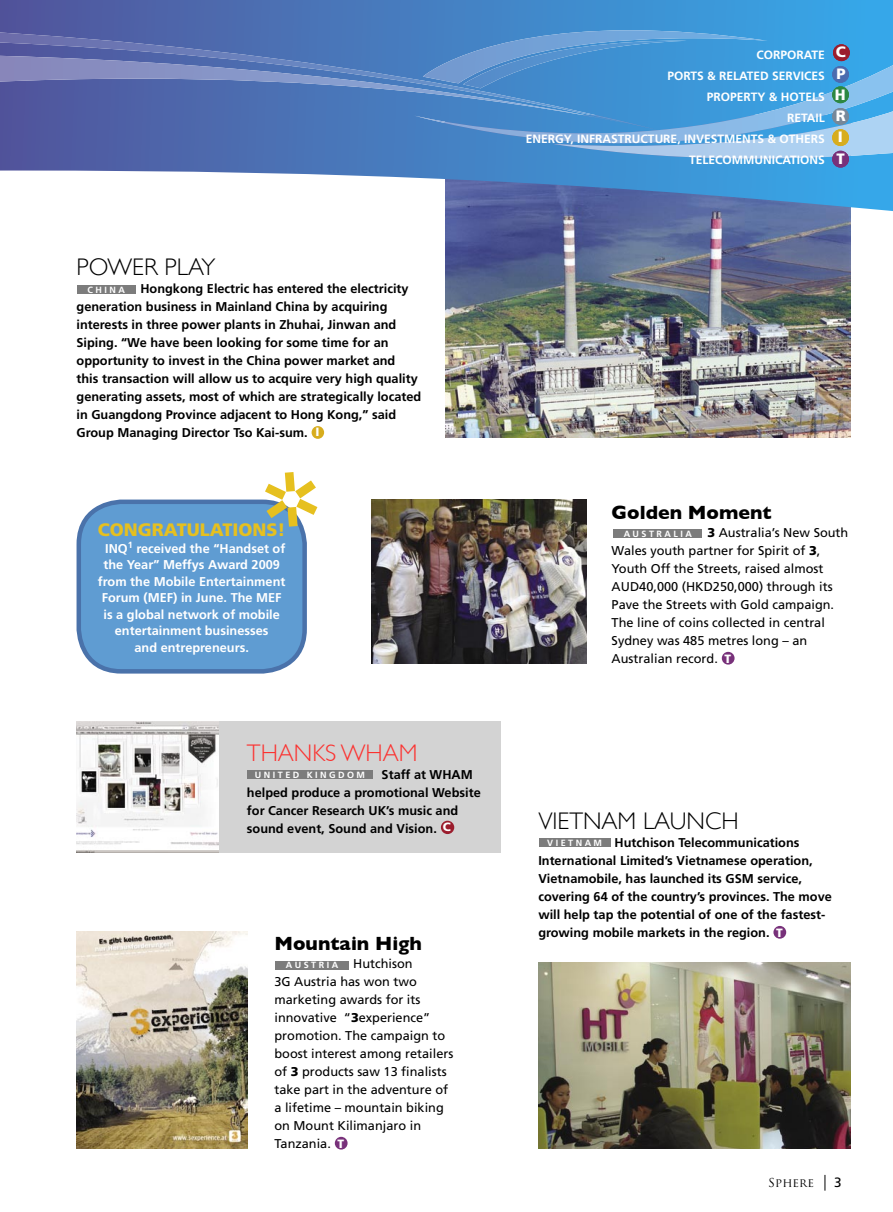
<style>
.page{position:relative;width:893px;height:1212px;background:#fff}
.page>*{position:absolute;margin:0;border:0;box-sizing:border-box;transform-origin:0 0}
.bodytext_2{font:300 24px "Gill Sans";color:#000}
.bodytext_2-2{font:300 24px "Gill Sans";color:#fb3230}
.bodytext_2-3{font:700 19.5px "Gill Sans";color:#000}
.applause_head{font:900 18px "Frutiger LT Std";color:#e6c01f}
.t1{font:900 15.9px "Frutiger LT Std";color:#fff}
.t2{font:900 15px "Frutiger LT Std";color:#fff}
.bodytext_2-4{font:700 12.75px/18px "Frutiger LT Std";color:#000}
.bodytext_2-5{font:12.75px/18px "Frutiger LT Std";color:#000}
.applause_text{font:700 12.75px/16.5px "Frutiger LT Std";color:#fff;text-align:center}
.t3{font:700 12px "Frutiger LT Std";color:#fff}
.t4{font:12px "Trajan Pro";letter-spacing:.015em;color:#000}
.t5{font:900 12px "Frutiger LT Std";color:#fff}
.t6{font:700 9px "Frutiger LT Std";letter-spacing:.275em;color:#fff}
.s1{font-weight:900}
.s2{font-family:"Frutiger LT Std";font-size:13.5px}
</style>
<div class="page">
<svg style="left:825px;top:1175px;width:1px;height:15px"></svg>
<img style="left:446px;top:217px;width:404px;height:220px">
<svg style="left:0;top:0;width:893px;height:217px;background:#4588c9"></svg>
<svg style="left:0;top:23px;width:658px;height:31px;background:#4f6fb1"></svg>
<svg style="left:0;top:54px;width:642px;height:163px"></svg>
<svg style="left:412px;top:29px;width:481px;height:114px;background:#4685c7"></svg>
<svg style="left:423px;top:30px;width:470px;height:129px;background:#559dd8"></svg>
<div style="left:312px;top:426px;width:12px;height:13px;background:#d7ad1e;border-radius:50%"></div>
<img style="left:77px;top:931px;width:170px;height:217px">
<div style="left:275px;top:961px;width:74px;height:8px;background:#7c7c7c"></div>
<div style="left:335px;top:1137px;width:13px;height:12px;background:#78317a;border-radius:50%"></div>
<div style="left:77px;top:285px;width:59px;height:9px;background:#7c7c7c"></div>
<div style="left:722px;top:652px;width:12px;height:13px;background:#78317a;border-radius:50%"></div>
<div style="left:613px;top:529px;width:89px;height:9px;background:#7c7c7c"></div>
<img style="left:372px;top:500px;width:214px;height:163px">
<img style="left:77px;top:722px;width:142px;height:130px">
<div style="left:219px;top:722px;width:282px;height:131px;background:#d3d3d3"></div>
<div style="left:441px;top:821px;width:13px;height:13px;background:#9b1d2d;border-radius:50%"></div>
<div style="left:247px;top:770px;width:126px;height:9px;background:#7c7c7c"></div>
<div style="left:832px;top:86px;width:17px;height:17px;background:#2d8842;border-radius:50%"></div>
<div style="left:832px;top:108px;width:17px;height:17px;background:#789;border-radius:50%"></div>
<div style="left:833px;top:44px;width:17px;height:17px;background:#9b1d2d;border-radius:50%"></div>
<div style="left:832px;top:151px;width:17px;height:17px;background:#78317a;border-radius:50%"></div>
<div style="left:832px;top:66px;width:17px;height:17px;background:#4b6baf;border-radius:50%"></div>
<div style="left:832px;top:129px;width:17px;height:17px;background:#d7ad1e;border-radius:50%"></div>
<img style="left:538px;top:963px;width:312px;height:185px">
<div style="left:539px;top:838px;width:72px;height:9px;background:#7c7c7c"></div>
<div style="left:773px;top:926px;width:13px;height:13px;background:#78317a;border-radius:50%"></div>
<svg style="left:76px;top:499px;width:231px;height:172px;background:#649dd1"></svg>
<p class="bodytext_2" style="left:77px;top:253px;width:141px">POWER PLAY</p>
<p class="bodytext_2-4" style="left:77px;top:280px;width:346px;text-indent:64px">Hongkong Electric has entered the electricity generation business in Mainland China by acquiring interests in three power plants in Zhuhai, Jinwan and Siping. “We have been looking for some time for an opportunity to invest in the China power market and<br>this transaction will allow us to acquire very high quality generating assets, most of which are strategically located in Guangdong Province adjacent to Hong Kong,” said Group Managing Director Tso Kai-sum.</p>
<p class="t6" style="left:88px;top:284px;width:39px">CHINA</p>
<p class="t5" style="left:316px;top:425px;width:6px">I</p>
<p class="t3" style="left:756px;top:47px;width:70px">CORPORATE</p>
<p class="t2" style="left:836px;top:44px;width:12px">C</p>
<p class="t3" style="left:667px;top:68px;width:159px">PORTS &amp; RELATED SERVICES</p>
<p class="t3" style="left:707px;top:89px;width:119px">PROPERTY &amp; HOTELS</p>
<p class="t3" style="left:787px;top:110px;width:39px">RETAIL</p>
<p class="t3" style="left:526px;top:131px;width:300px">ENERGY, INFRASTRUCTURE, INVESTMENTS &amp; OTHERS</p>
<p class="t3" style="left:689px;top:152px;width:137px">TELECOMMUNICATIONS</p>
<p class="t1" style="left:836px;top:150px;width:10px">T</p>
<p class="t2" style="left:836px;top:65px;width:11px">P</p>
<p class="t2" style="left:835px;top:86px;width:12px">H</p>
<p class="t2" style="left:836px;top:107px;width:12px">R</p>
<p class="t2" style="left:838px;top:128px;width:7px">I</p>
<p class="t2" style="left:836px;top:129px;width:11px">E</p>
<p class="bodytext_2-3" style="left:612px;top:501px;width:161px">Golden Moment</p>
<p class="bodytext_2-5" style="left:612px;top:524px;width:238px;text-indent:96px"><span class="s1">3</span> Australia’s New South<br>Wales youth partner for Spirit of <span class="s1">3</span>,<br>Youth Off the Streets, raised almost<br>AUD40,000 (HKD250,000) through its<br>Pave the Streets with Gold campaign.<br>The line of coins collected in central<br>Sydney was 485 metres long – an<br>Australian record.</p>
<p class="applause_head" style="left:98px;top:519px;width:189px">CONGRATULATIONS!</p>
<p class="t6" style="left:624px;top:528px;width:70px">AUSTRALIA</p>
<p class="applause_text" style="left:98px;top:540px;width:189px">INQ<sup>1</sup> received the “Handset of the Year” Meffys Award 2009 from the Mobile Entertainment<br>Forum (MEF) in June. The MEF is a global network of mobile entertainment businesses</p>
<p class="applause_text" style="left:135px;top:639px;width:116px">and entrepreneurs.</p>
<p class="t5" style="left:725px;top:651px;width:8px">T</p>
<p class="bodytext_2-2" style="left:247px;top:738px;width:172px">THANKS WHAM</p>
<p class="bodytext_2-4" style="left:247px;top:765px;width:235px;text-indent:135px">Staff at WHAM helped produce a promotional Website for Cancer Research UK’s music and sound event, Sound and Vision.</p>
<p class="t6" style="left:255px;top:769px;width:112px">UNITED KINGDOM</p>
<p class="t5" style="left:443px;top:820px;width:10px">C</p>
<p class="bodytext_2-3" style="left:274px;top:932px;width:149px">Mountain High</p>
<p class="t6" style="left:286px;top:960px;width:54px">AUSTRIA</p>
<p class="bodytext_2-5" style="left:274px;top:955px;width:180px;text-indent:79px">Hutchison<br>3G Austria has won two marketing awards for its innovative “<span class="s1">3</span>experience” promotion. The campaign to boost interest among retailers of <span class="s1">3</span> products saw 13 finalists take part in the adventure of a lifetime – mountain biking on Mount Kilimanjaro in<br>Tanzania.</p>
<p class="t5" style="left:338px;top:1136px;width:8px">T</p>
<p class="bodytext_2" style="left:538px;top:807px;width:202px">VIETNAM LAUNCH</p>
<p class="t6" style="left:547px;top:837px;width:56px">VIETNAM</p>
<p class="bodytext_2-4" style="left:538px;top:834px;width:295px;text-indent:76px">Hutchison Telecommunications International Limited’s Vietnamese operation, Vietnamobile, has launched its GSM service, covering 64 of the country’s provinces. The move will help tap the potential of one of the fastest&shy;growing mobile markets in the region.</p>
<p class="t5" style="left:776px;top:925px;width:8px">T</p>
<p class="t4" style="left:768px;top:1175px;width:75px">SPHERE <span class="s2">3</span></p>
</div>
